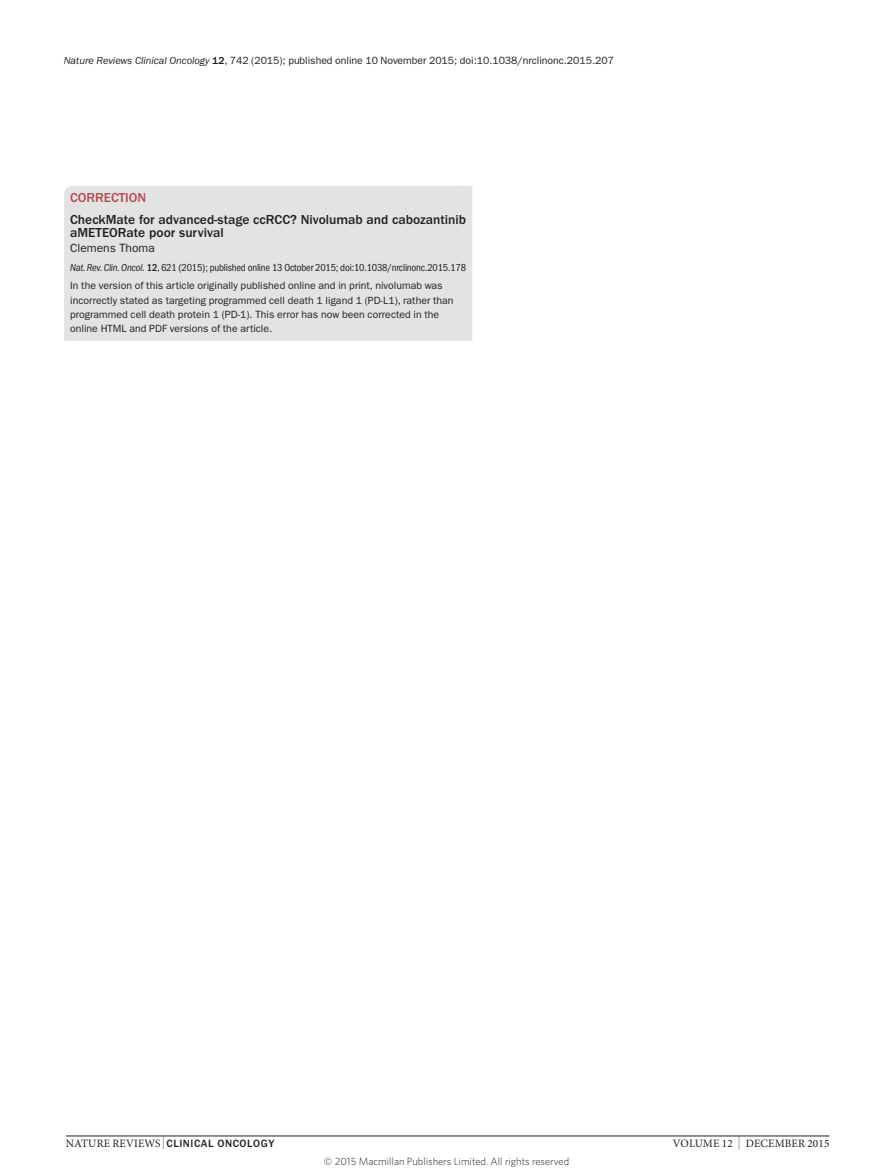
<style>
.page{position:relative;width:893px;height:1174px;background:#fff}
.page>*{position:absolute;margin:0;border:0;box-sizing:border-box;transform-origin:0 0}
.Erratum_title{font:500 13.5px/13.5px "ITC Franklin Gothic Std";color:#231f20}
.Strapline{font:500 13.5px "ITC Franklin Gothic Std";letter-spacing:-.005em;color:#b44a50}
.Erratum_authors{font:12px "ITC Franklin Gothic Std";color:#231f20}
.t1{font:11.25px "Minion Pro";letter-spacing:.01em;color:#231f20}
.t2{font:500 10.95px "ITC Franklin Gothic Std";letter-spacing:.05em;color:#231f20}
.Erratum_text{font:10.5px/14.2px "ITC Franklin Gothic Std";color:#231f20}
.Citation_line{font:10.5px "ITC Franklin Gothic Std";letter-spacing:-.005em;color:#231f20}
.Erratum_reference{font:condensed 10.5px "ITC Franklin Gothic Std";letter-spacing:-.02em;color:#231f20}
.t3{font:300 10.5px "Whitney";color:#231f20}
.s1{font-style:italic}
.s2{font-weight:500}
.s3{font-family:"Minion Pro";font-weight:400;font-size:11.25px}
.s4{font-family:"Minion Pro";font-weight:400;font-size:12.9px}
.s5{font-size:12.9px}
</style>
<div class="page">
<hr style="left:66px;top:1135px;width:763px;height:1px;background:#231f20">
<div style="left:64px;top:186px;width:408px;height:155px;background:#e3e3e4"></div>
<p class="Citation_line" style="left:64px;top:54px;width:552px"><span class="s1">Nature Reviews Clinical Oncology</span> <span class="s2">12</span>, 742 (2015); published online 10 November 2015; doi:10.1038/nrclinonc.2015.207</p>
<p class="Strapline" style="left:70px;top:190px;width:78px">CORRECTION</p>
<p class="Erratum_title" style="left:70px;top:213px;width:397px">CheckMate for advanced-stage ccRCC? Nivolumab and cabozantinib aMETEORate poor survival</p>
<p class="Erratum_authors" style="left:70px;top:241px;width:86px">Clemens Thoma</p>
<p class="Erratum_reference" style="left:70px;top:261px;width:397px"><span class="s1">Nat. Rev. Clin. Oncol.</span> <span class="s2">12</span>, 621 (2015); published online 13 October 2015; doi:10.1038/nrclinonc.2015.178</p>
<p class="Erratum_text" style="left:70px;top:279px;width:385px">In the version of this article originally published online and in print, nivolumab was incorrectly stated as targeting programmed cell death 1 ligand 1 (PD-L1), rather than programmed cell death protein 1 (PD-1). This error has now been corrected in the online HTML and PDF versions of the article.</p>
<p class="t2" style="left:66px;top:1137px;width:210px"><span class="s3">NATURE REVIEWS</span> <span class="s4">|</span> CLINICAL ONCOLOGY</p>
<p class="t1" style="left:673px;top:1135px;width:158px">VOLUME 12 <span class="s5">|</span> DECEMBER 2015</p>
<p class="t3" style="left:324px;top:1154px;width:247px">© 2015 Macmillan Publishers Limited. All rights reserved</p>
</div>
